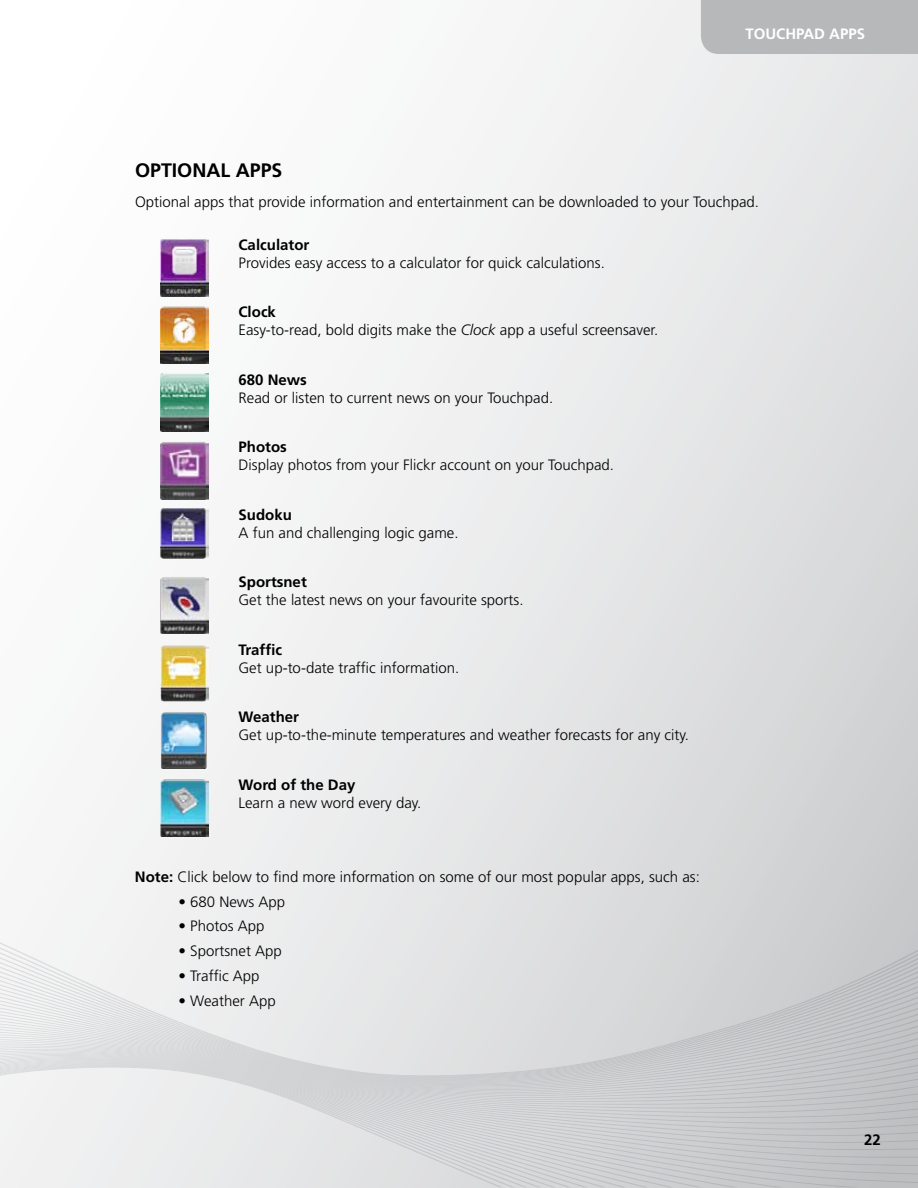
<style>
.page{position:relative;width:918px;height:1188px;background:#fff}
.page>*{position:absolute;margin:0;border:0;box-sizing:border-box;transform-origin:0 0}
.t1{font:700 19.5px "Frutiger";color:#000}
.t2{font:300 15px/18px "Frutiger";color:#000}
.t3{font:700 15px "Frutiger";color:#000}
.t4{font:700 15px "Frutiger";color:#fff}
.s1{font-weight:700}
.s2{font-style:italic}
</style>
<div class="page">
<div style="left:1px;top:0;width:917px;height:1188px;background:linear-gradient(to right,#fff,#dbdcdd)"></div>
<svg style="left:1px;top:881px;width:917px;height:5px"></svg>
<svg style="left:1px;top:886px;width:917px;height:10px"></svg>
<svg style="left:1px;top:896px;width:917px;height:10px"></svg>
<svg style="left:1px;top:906px;width:917px;height:9px"></svg>
<svg style="left:1px;top:915px;width:917px;height:10px"></svg>
<svg style="left:1px;top:925px;width:917px;height:10px"></svg>
<svg style="left:1px;top:935px;width:917px;height:9px"></svg>
<svg style="left:1px;top:944px;width:917px;height:9px"></svg>
<svg style="left:1px;top:953px;width:917px;height:10px"></svg>
<svg style="left:1px;top:963px;width:917px;height:9px"></svg>
<svg style="left:1px;top:972px;width:917px;height:9px"></svg>
<svg style="left:1px;top:981px;width:917px;height:8px;background:#dedfe0"></svg>
<svg style="left:1px;top:989px;width:917px;height:9px;background:#dddedf"></svg>
<svg style="left:1px;top:998px;width:917px;height:8px;background:#dcdddf"></svg>
<svg style="left:1px;top:1006px;width:917px;height:8px;background:#dcddde"></svg>
<svg style="left:1px;top:1014px;width:917px;height:8px;background:#dbdcdd"></svg>
<svg style="left:1px;top:1022px;width:917px;height:6px;background:#dadbdc"></svg>
<svg style="left:1px;top:1028px;width:917px;height:5px;background:#d9dadc"></svg>
<svg style="left:1px;top:1033px;width:917px;height:3px;background:#d9dadb"></svg>
<svg style="left:1px;top:1036px;width:917px;height:3px;background:#d8d9db"></svg>
<svg style="left:1px;top:1039px;width:917px;height:2px;background:#d8d9da"></svg>
<svg style="left:1px;top:1041px;width:917px;height:3px;background:#d7d9da"></svg>
<svg style="left:1px;top:1044px;width:917px;height:2px;background:#d7d8d9"></svg>
<svg style="left:1px;top:1055px;width:917px;height:132px;background:#bfc1c2"></svg>
<svg style="left:1px;top:1056px;width:859px;height:131px;background:#c3c4c6"></svg>
<svg style="left:1px;top:1057px;width:783px;height:130px;background:#c7c9ca"></svg>
<svg style="left:1px;top:1058px;width:737px;height:129px;background:#cacbcd"></svg>
<svg style="left:1px;top:1059px;width:702px;height:128px;background:#cccdcf"></svg>
<svg style="left:1px;top:1060px;width:672px;height:127px;background:#cdced0"></svg>
<svg style="left:626px;top:1061px;width:22px;height:126px;background:#cccdcf"></svg>
<svg style="left:1px;top:1061px;width:625px;height:126px;background:#cfd1d2"></svg>
<svg style="left:1px;top:1062px;width:605px;height:125px;background:#d0d2d3"></svg>
<svg style="left:1px;top:1063px;width:587px;height:124px;background:#d1d2d3"></svg>
<svg style="left:556px;top:1064px;width:15px;height:123px;background:#cfd0d1"></svg>
<svg style="left:1px;top:1064px;width:555px;height:123px;background:#d2d3d5"></svg>
<svg style="left:1px;top:1065px;width:540px;height:122px;background:#d2d4d5"></svg>
<svg style="left:515px;top:1066px;width:13px;height:121px;background:#d0d2d3"></svg>
<svg style="left:1px;top:1066px;width:514px;height:121px;background:#d3d4d6"></svg>
<svg style="left:1px;top:1067px;width:502px;height:120px;fill:#e7e7e9"></svg>
<img style="left:160px;top:306px;width:48px;height:58px">
<img style="left:160px;top:238px;width:48px;height:58px">
<img style="left:160px;top:442px;width:48px;height:57px">
<img style="left:160px;top:374px;width:48px;height:57px">
<img style="left:160px;top:509px;width:48px;height:49px">
<img style="left:160px;top:576px;width:48px;height:58px">
<img style="left:160px;top:643px;width:48px;height:58px">
<img style="left:160px;top:712px;width:48px;height:57px">
<img style="left:160px;top:779px;width:48px;height:58px">
<div style="left:701px;top:0;width:217px;height:54px;background:#b6b8ba"></div>
<p class="t4" style="left:745px;top:25px;width:121px">touchpad apps</p>
<h1 class="t1" style="left:135px;top:158px;width:149px">Optional Apps</h1>
<p class="t2" style="left:135px;top:193px;width:626px">Optional apps that provide information and entertainment can be downloaded to your Touchpad.</p>
<p class="t3" style="left:238px;top:235px;width:72px">Calculator</p>
<p class="t2" style="left:238px;top:254px;width:368px">Provides easy access to a calculator for quick calculations.</p>
<p class="t2" style="left:238px;top:303px;width:421px"><span class="s1">Clock<br></span>Easy-to-read, bold digits make the <span class="s2">Clock</span> app a useful screensaver.</p>
<p class="t3" style="left:238px;top:370px;width:70px">680 News</p>
<p class="t2" style="left:238px;top:389px;width:316px">Read or listen to current news on your Touchpad.</p>
<p class="t3" style="left:238px;top:438px;width:50px">Photos</p>
<p class="t2" style="left:238px;top:456px;width:377px">Display photos from your Flickr account on your Touchpad.</p>
<p class="t3" style="left:238px;top:505px;width:55px">Sudoku</p>
<p class="t2" style="left:238px;top:524px;width:222px">A fun and challenging logic game.</p>
<p class="t3" style="left:238px;top:573px;width:70px">Sportsnet</p>
<p class="t2" style="left:238px;top:591px;width:287px">Get the latest news on your favourite sports.</p>
<p class="t3" style="left:238px;top:640px;width:45px">Traffic</p>
<p class="t2" style="left:238px;top:659px;width:222px">Get up-to-date traffic information.</p>
<p class="t3" style="left:238px;top:708px;width:62px">Weather</p>
<p class="t2" style="left:238px;top:726px;width:452px">Get up-to-the-minute temperatures and weather forecasts for any city.</p>
<p class="t3" style="left:238px;top:776px;width:118px">Word of the Day</p>
<p class="t2" style="left:238px;top:794px;width:184px">Learn a new word every day.</p>
<p class="t2" style="left:135px;top:868px;width:566px"><span class="s1">Note:</span> Click below to find more information on some of our most popular apps, such as:</p>
<p class="t2" style="left:178px;top:893px;width:108px">• 680 News App</p>
<p class="t2" style="left:178px;top:917px;width:87px">• Photos App</p>
<p class="t2" style="left:178px;top:942px;width:105px">• Sportsnet App</p>
<p class="t2" style="left:178px;top:967px;width:83px">• Traffic App</p>
<p class="t2" style="left:178px;top:992px;width:99px">• Weather App</p>
<p class="t3" style="left:864px;top:1131px;width:18px">22</p>
</div>
